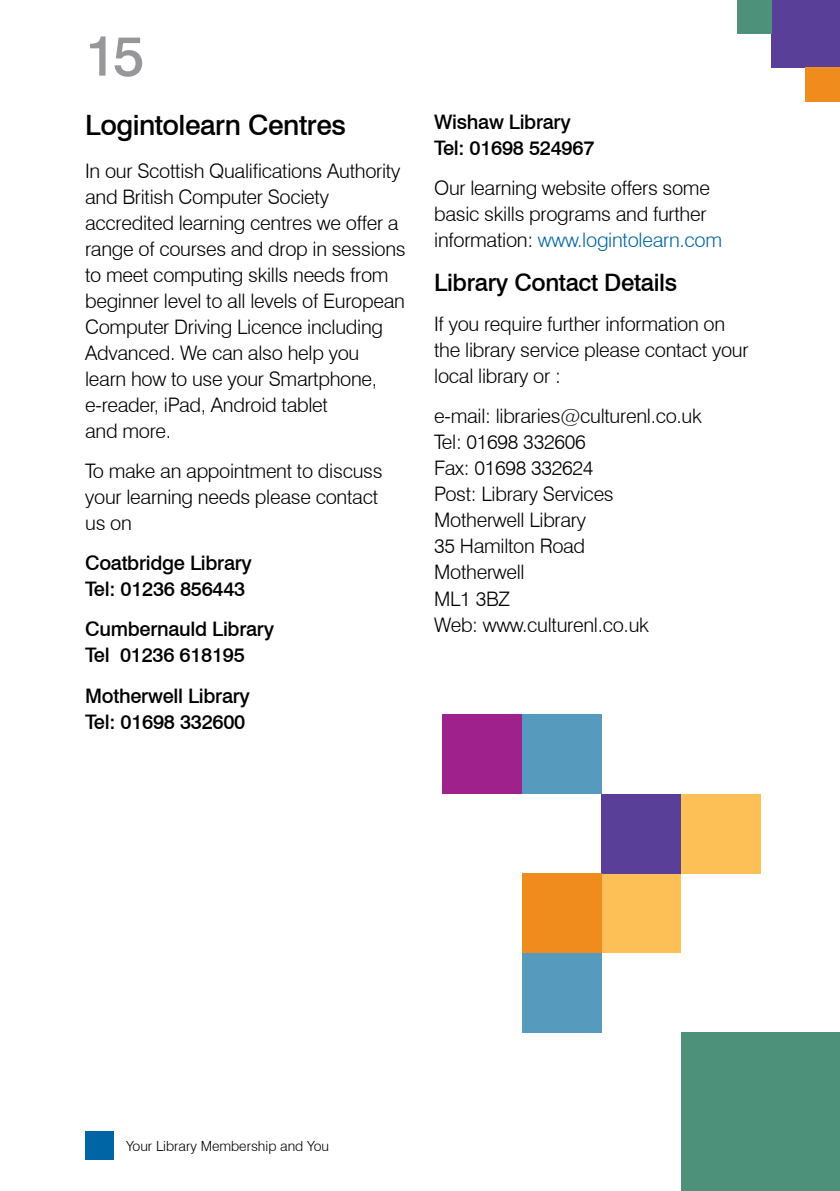
<style>
.page{position:relative;width:840px;height:1191px;background:#fff}
.page>*{position:absolute;margin:0;border:0;box-sizing:border-box;transform-origin:0 0}
.t1{font:500 56px "Swiss 721 BT";color:#97969a}
.t2{font:500 28px "Swiss 721 BT";letter-spacing:-.015em;color:#000}
.t3{font:500 24px "Swiss 721 BT";letter-spacing:-.015em;color:#000}
.t4{font:300 20px/26px "Swiss 721 BT";letter-spacing:-.015em;color:#000}
.t5{font:500 20px/26px "Swiss 721 BT";letter-spacing:-.015em;color:#000}
.t6{font:300 14px "Swiss 721 BT";color:#000}
.s1{color:#0065a4}
</style>
<div class="page">
<div style="left:85px;top:1131px;width:28px;height:28px;background:#0065a4"></div>
<div style="left:771px;top:0;width:68px;height:67px;background:#5a3f99"></div>
<div style="left:805px;top:67px;width:34px;height:34px;background:#f08b1d"></div>
<div style="left:737px;top:0;width:34px;height:33px;background:#4e917a"></div>
<div style="left:680px;top:1032px;width:159px;height:159px;background:#4e917a"></div>
<div style="left:601px;top:873px;width:79px;height:79px;background:#fdc057"></div>
<div style="left:680px;top:794px;width:80px;height:79px;background:#fdc057"></div>
<div style="left:601px;top:794px;width:79px;height:79px;background:#5a3f99"></div>
<div style="left:522px;top:873px;width:79px;height:79px;background:#f08b1d"></div>
<div style="left:522px;top:952px;width:79px;height:80px;background:#569bbe"></div>
<div style="left:522px;top:714px;width:79px;height:80px;background:#569bbe"></div>
<div style="left:442px;top:714px;width:80px;height:80px;background:#9f218b"></div>
<h1 class="t1" style="left:85px;top:22px;width:61px">15</h1>
<h2 class="t2" style="left:85px;top:108px;width:262px">Logintolearn Centres</h2>
<p class="t4" style="left:85px;top:157px;width:322px">In our Scottish Qualifications Authority and British Computer Society accredited learning centres we offer a range of courses and drop in sessions to meet computing skills needs from beginner level to all levels of European Computer Driving Licence including Advanced. We can also help you<br>learn how to use your Smartphone, e-reader, iPad, Android tablet<br>and more.</p>
<p class="t4" style="left:85px;top:458px;width:299px">To make an appointment to discuss your learning needs please contact us on</p>
<p class="t5" style="left:85px;top:550px;width:168px">Coatbridge Library<br>Tel: 01236 856443</p>
<p class="t5" style="left:85px;top:616px;width:190px">Cumbernauld Library<br>Tel 01236 618195</p>
<p class="t5" style="left:85px;top:682px;width:166px">Motherwell Library<br>Tel: 01698 332600</p>
<p class="t5" style="left:434px;top:108px;width:162px">Wishaw Library<br>Tel: 01698 524967</p>
<p class="t4" style="left:434px;top:175px;width:289px">Our learning website offers some basic skills programs and further information: <span class="s1">www.logintolearn.com</span></p>
<p class="t3" style="left:434px;top:268px;width:244px">Library Contact Details</p>
<p class="t4" style="left:434px;top:311px;width:316px">If you require further information on the library service please contact your local library or :</p>
<p class="t4" style="left:434px;top:403px;width:269px">e-mail: libraries@culturenl.co.uk<br>Tel: 01698 332606<br>Fax: 01698 332624<br>Post: Library Services<br>Motherwell Library<br>35 Hamilton Road<br>Motherwell<br>ML1 3BZ<br>Web: www.culturenl.co.uk</p>
<p class="t6" style="left:126px;top:1137px;width:204px">Your Library Membership and You</p>
</div>
